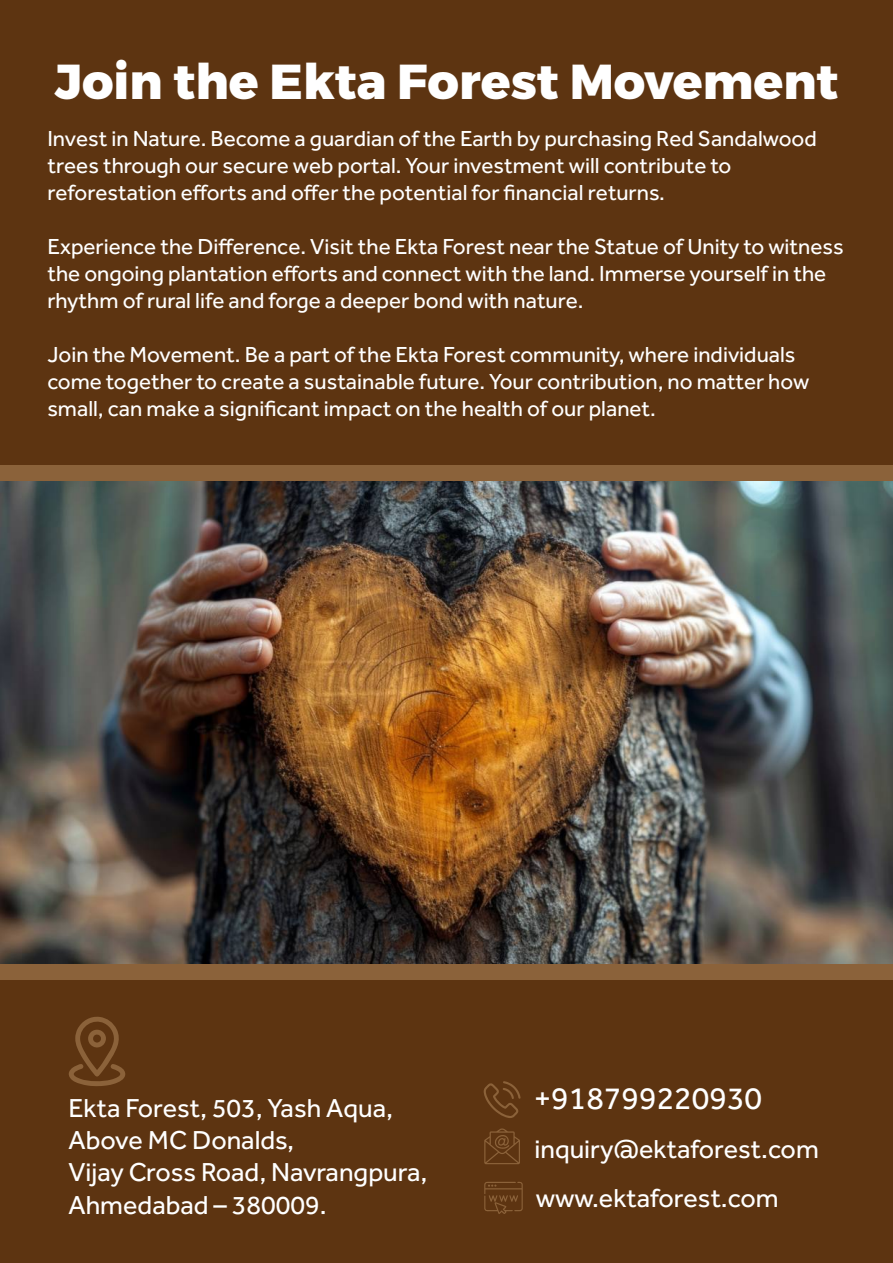
<style>
.page{position:relative;width:893px;height:1263px;background:#5d3411}
.page>*{position:absolute;margin:0;border:0;box-sizing:border-box;transform-origin:0 0}
.t1{font:800 49.05px "Montserrat";color:#fff}
.t2{font:32.25px "Effra";color:#fff}
.t3{font:26.85px/32.2px "Effra";color:#fff}
.t4{font:22.5px/27px "Effra";color:#fff}
</style>
<div class="page">
<div style="left:0;top:465px;width:893px;height:515px;background:#8b623a"></div>
<img style="left:0;top:481px;width:893px;height:483px">
<svg style="left:69px;top:1016px;width:56px;height:70px"></svg>
<svg style="left:484px;top:1081px;width:37px;height:37px"></svg>
<svg style="left:484px;top:1128px;width:36px;height:36px"></svg>
<svg style="left:484px;top:1182px;width:39px;height:32px"></svg>
<h1 class="t1" style="left:55px;top:51px;width:785px">Join the Ekta Forest Movement</h1>
<p class="t4" style="left:47px;top:127px;width:771px">Invest in Nature. Become a guardian of the Earth by purchasing Red Sandalwood trees through our secure web portal. Your investment will contribute to reforestation efforts and offer the potential for financial returns.</p>
<p class="t4" style="left:47px;top:235px;width:798px">Experience the Difference. Visit the Ekta Forest near the Statue of Unity to witness the ongoing plantation efforts and connect with the land. Immerse yourself in the rhythm of rural life and forge a deeper bond with nature.</p>
<p class="t4" style="left:47px;top:343px;width:763px">Join the Movement. Be a part of the Ekta Forest community, where individuals come together to create a sustainable future. Your contribution, no matter how small, can make a significant impact on the health of our planet.</p>
<p class="t3" style="left:68px;top:1094px;width:360px">Ekta Forest, 503, Yash Aqua,<br>Above MC Donalds,<br>Vijay Cross Road, Navrangpura,<br>Ahmedabad – 380009.</p>
<h2 class="t2" style="left:534px;top:1088px;width:230px">+918799220930</h2>
<p class="t3" style="left:534px;top:1128px;width:286px;line-height:48.4px">inquiry@ektaforest.com www.ektaforest.com</p>
</div>
